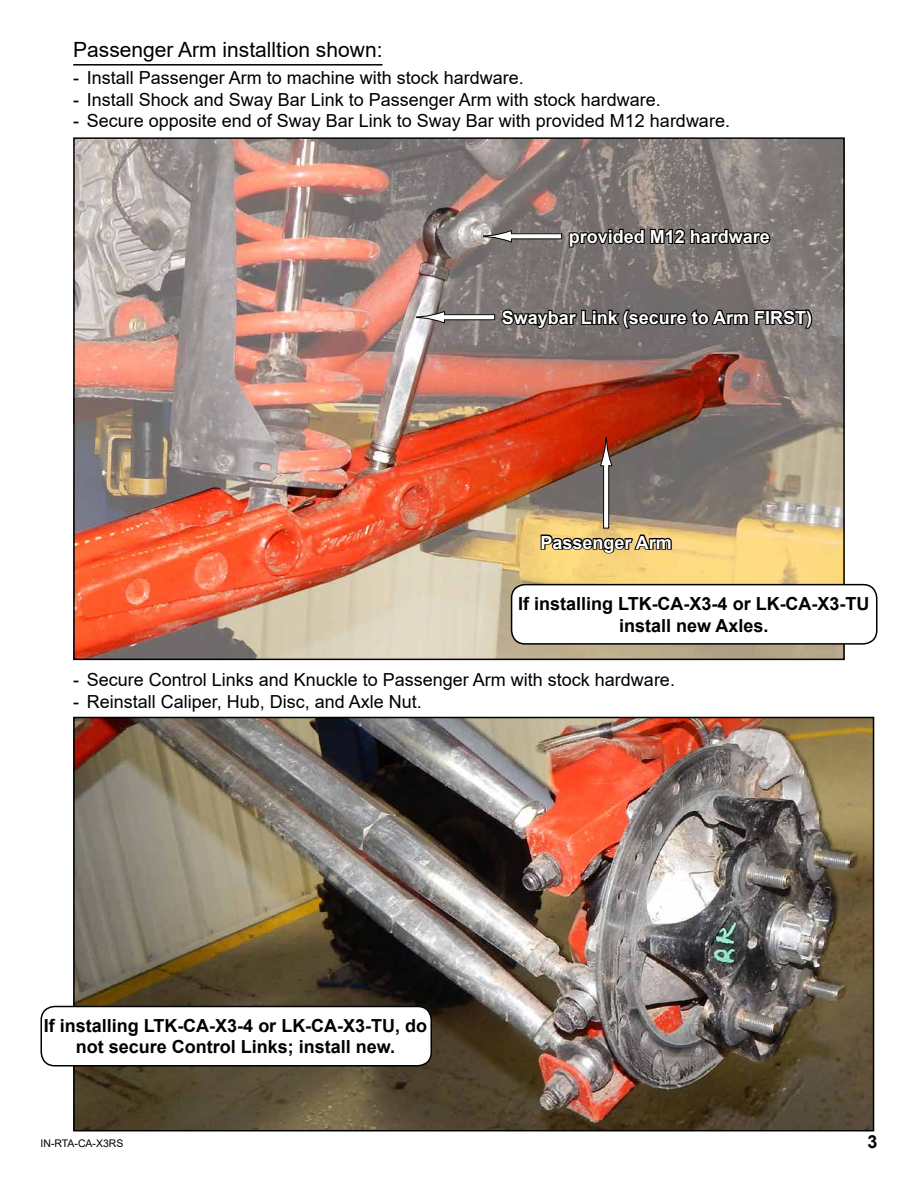
<style>
.page{position:relative;width:918px;height:1188px;background:#fff}
.page>*{position:absolute;margin:0;border:0;box-sizing:border-box;transform-origin:0 0}
.t1{font:21px "Arial";color:#000}
.t2{font:18px "Arial";color:#000}
.t3{font:700 18px/21.6px "Arial";color:#000;text-align:center}
.t4{font:700 18px "Arial";color:#fff}
.t5{font:10.5px "Arial";color:#000}
</style>
<div class="page">
<img style="left:76px;top:140px;width:766px;height:517px">
<hr style="left:73px;top:64px;width:310px;height:2px;background:#000">
<div style="left:604px;top:465px;width:5px;height:63px;background:#fff"></div>
<div style="left:603px;top:465px;width:6px;height:63px;border:1px solid #000"></div>
<svg style="left:600px;top:438px;width:13px;height:28px"></svg>
<svg style="left:540px;top:530px;width:133px;height:25px;background:#927d4a"></svg>
<div style="left:444px;top:315px;width:51px;height:5px;background:#fff"></div>
<div style="left:444px;top:314px;width:51px;height:6px;border:1px solid #000"></div>
<svg style="left:416px;top:311px;width:29px;height:13px"></svg>
<svg style="left:500px;top:305px;width:314px;height:26px;background:#4a4746"></svg>
<div style="left:511px;top:234px;width:51px;height:5px;background:#fff"></div>
<div style="left:511px;top:233px;width:51px;height:6px;border:1px solid #000"></div>
<svg style="left:483px;top:230px;width:29px;height:13px"></svg>
<svg style="left:568px;top:215px;width:204px;height:34px;background:#5b5654"></svg>
<img style="left:76px;top:720px;width:795px;height:408px">
<div style="left:73px;top:717px;width:801px;height:414px;border:2px solid #000"></div>
<div style="left:512px;top:585px;width:365px;height:59px;background:#fff;border-radius:14px"></div>
<div style="left:511px;top:584px;width:367px;height:61px;border:2px solid #000;border-radius:14px"></div>
<div style="left:41px;top:1006px;width:390px;height:60px;background:#fff;border-radius:14px"></div>
<div style="left:40px;top:1006px;width:392px;height:60px;border:2px solid #000;border-radius:14px"></div>
<p class="t1" style="left:73px;top:35px;width:311px">Passenger Arm installtion shown:</p>
<p class="t2" style="left:73px;top:66px;width:452px">- Install Passenger Arm to machine with stock hardware.</p>
<p class="t2" style="left:73px;top:87px;width:589px">- Install Shock and Sway Bar Link to Passenger Arm with stock hardware.</p>
<p class="t2" style="left:73px;top:109px;width:658px">- Secure opposite end of Sway Bar Link to Sway Bar with provided M12 hardware.</p>
<p class="t4" style="left:569px;top:224px;width:203px">provided M12 hardware</p>
<p class="t4" style="left:502px;top:305px;width:312px">Swaybar Link (secure to Arm FIRST)</p>
<p class="t4" style="left:540px;top:530px;width:133px">Passenger Arm</p>
<p class="t3" style="left:518px;top:593px;width:353px">If installing LTK-CA-X3-4 or LK-CA-X3-TU install new Axles.</p>
<p class="t2" style="left:73px;top:667px;width:603px">- Secure Control Links and Knuckle to Passenger Arm with stock hardware.</p>
<p class="t2" style="left:73px;top:689px;width:350px">- Reinstall Caliper, Hub, Disc, and Axle Nut.</p>
<p class="t3" style="left:44px;top:1015px;width:385px">If installing LTK-CA-X3-4 or LK-CA-X3-TU, do not secure Control Links; install new.</p>
<p class="t5" style="left:40px;top:1136px;width:85px">IN-RTA-CA-X3RS</p>
<p class="t3" style="left:867px;top:1131px;width:12px">3</p>
</div>
